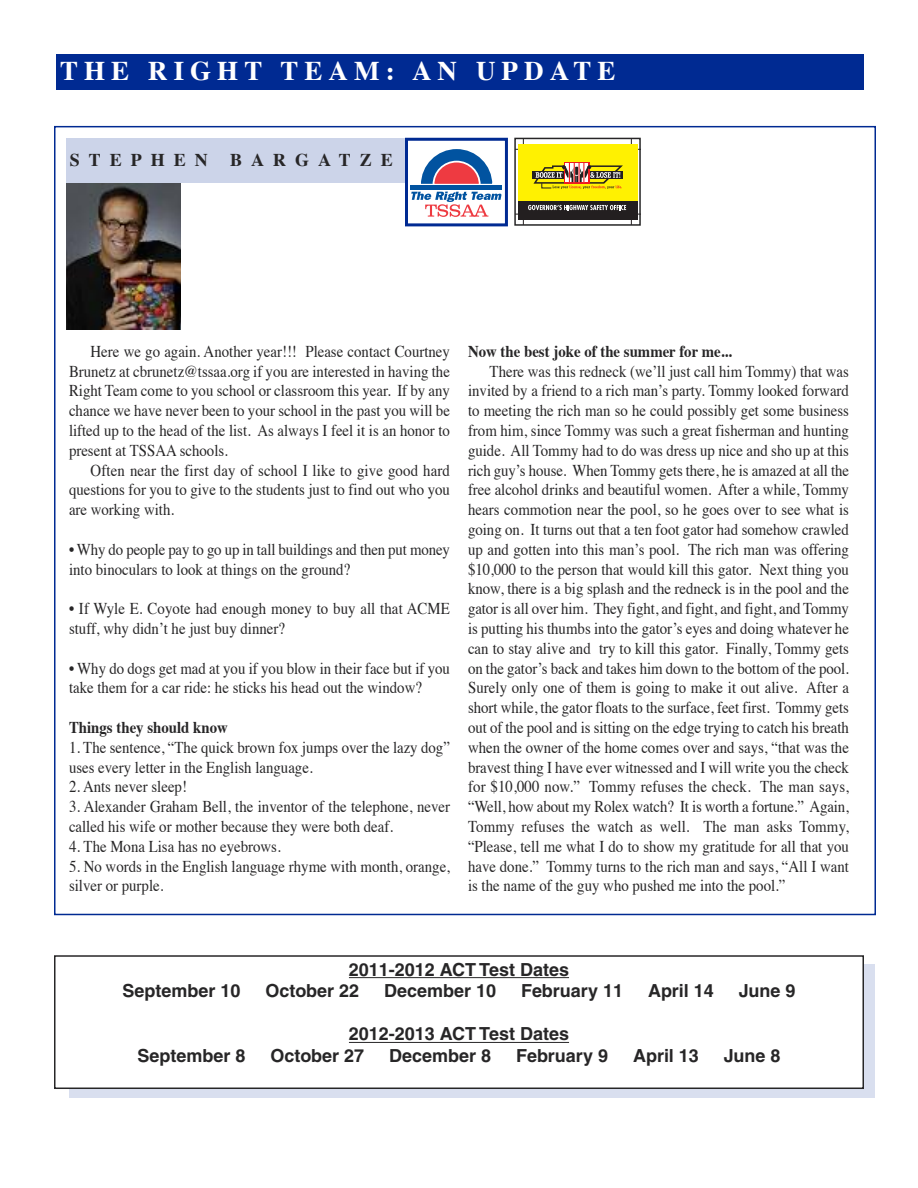
<style>
.page{position:relative;width:918px;height:1188px;background:#fff}
.page>*{position:absolute;margin:0;border:0;box-sizing:border-box;transform-origin:0 0}
.t1{font:700 27px "Times";letter-spacing:.225em;color:#fff}
.t2{font:700 18px "Helvetica";color:#272627}
.t3{font:700 18px "Times";letter-spacing:.5em;color:#272627}
.t4{font:16.5px/19.8px "Times";color:#272627;scale:.9 1}
.t5{font:700 16.5px "Times";color:#272627;scale:.9 1}
</style>
<div class="page">
<div style="left:56px;top:54px;width:808px;height:36px;background:#002a92"></div>
<img style="left:66px;top:183px;width:115px;height:147px">
<div style="left:66px;top:138px;width:339px;height:44px;background:#ccd4e9"></div>
<div style="left:69px;top:964px;width:806px;height:133px;background:#d9dfef"></div>
<div style="left:55px;top:956px;width:808px;height:132px;background:#fff"></div>
<div style="left:54px;top:955px;width:810px;height:134px;border:2px solid #272627"></div>
<hr style="left:349px;top:977px;width:220px;height:1px;background:#272627">
<hr style="left:349px;top:1042px;width:220px;height:1px;background:#272627">
<svg style="left:411px;top:149px;width:91px;height:68px"></svg>
<div style="left:405px;top:138px;width:103px;height:88px;border:3px solid #002a92"></div>
<hr style="left:515px;top:149px;width:125px;height:1px;background:#231f20">
<hr style="left:515px;top:214px;width:125px;height:1px;background:#231f20">
<hr style="left:523px;top:139px;width:1px;height:86px;background:#231f20">
<hr style="left:631px;top:139px;width:1px;height:86px;background:#231f20">
<div style="left:518px;top:144px;width:119px;height:58px;background:#fff101"></div>
<div style="left:518px;top:201px;width:119px;height:19px;background:#231f20"></div>
<div style="left:532px;top:171px;width:90px;height:8px;background:#231f20"></div>
<div style="left:564px;top:162px;width:25px;height:22px;background:#ee1d23"></div>
<svg style="left:533px;top:163px;width:90px;height:26px"></svg>
<svg style="left:528px;top:205px;width:98px;height:5px"></svg>
<div style="left:514px;top:138px;width:127px;height:88px;border:2px solid #272627"></div>
<h1 class="t1" style="left:60px;top:60px;width:557px">THE RIGHT TEAM: AN UPDATE</h1>
<p class="t3" style="left:70px;top:152px;width:140px">STEPHEN</p>
<p class="t3" style="left:230px;top:152px;width:164px">BARGATZE</p>
<p class="t4" style="left:69px;top:343px;width:425px;text-align:justify;text-indent:22px">Here we go again. Another year!!! Please contact Courtney Brunetz at cbrunetz@tssaa.org if you are interested in having the Right Team come to you school or classroom this year. If by any chance we have never been to your school in the past you will be lifted up to the head of the list. As always I feel it is an honor to present at TSSAA schools.</p>
<p class="t4" style="left:69px;top:462px;width:425px;text-align:justify;text-indent:22px">Often near the first day of school I like to give good hard questions for you to give to the students just to find out who you are working with.</p>
<p class="t4" style="left:69px;top:541px;width:425px">• Why do people pay to go up in tall buildings and then put money into binoculars to look at things on the ground?</p>
<p class="t4" style="left:69px;top:600px;width:425px">• If Wyle E. Coyote had enough money to buy all that ACME stuff, why didn’t he just buy dinner?</p>
<p class="t4" style="left:69px;top:660px;width:425px">• Why do dogs get mad at you if you blow in their face but if you take them for a car ride: he sticks his head out the window?</p>
<p class="t5" style="left:69px;top:721px;width:178px">Things they should know</p>
<p class="t4" style="left:69px;top:739px;width:425px">1. The sentence, “The quick brown fox jumps over the lazy dog” uses every letter in the English language.</p>
<p class="t4" style="left:69px;top:778px;width:133px">2. Ants never sleep!</p>
<p class="t4" style="left:69px;top:798px;width:425px">3. Alexander Graham Bell, the inventor of the telephone, never called his wife or mother because they were both deaf.</p>
<p class="t4" style="left:69px;top:838px;width:237px">4. The Mona Lisa has no eyebrows.</p>
<p class="t4" style="left:69px;top:858px;width:425px">5. No words in the English language rhyme with month, orange, silver or purple.</p>
<p class="t5" style="left:468px;top:344px;width:295px">Now the best joke of the summer for me...</p>
<p class="t4" style="left:468px;top:363px;width:425px;text-align:justify;text-indent:22px">There was this redneck (we’ll just call him Tommy) that was invited by a friend to a rich man’s party. Tommy looked forward to meeting the rich man so he could possibly get some business from him, since Tommy was such a great fisherman and hunting guide. All Tommy had to do was dress up nice and sho up at this rich guy’s house. When Tommy gets there, he is amazed at all the free alcohol drinks and beautiful women. After a while, Tommy hears commotion near the pool, so he goes over to see what is going on. It turns out that a ten foot gator had somehow crawled up and gotten into this man’s pool. The rich man was offering $10,000 to the person that would kill this gator. Next thing you know, there is a big splash and the redneck is in the pool and the gator is all over him. They fight, and fight, and fight, and Tommy is putting his thumbs into the gator’s eyes and doing whatever he can to stay alive and try to kill this gator. Finally, Tommy gets on the gator’s back and takes him down to the bottom of the pool.<br>Surely only one of them is going to make it out alive. After a short while, the gator floats to the surface, feet first. Tommy gets out of the pool and is sitting on the edge trying to catch his breath when the owner of the home comes over and says, “that was the bravest thing I have ever witnessed and I will write you the check for $10,000 now.” Tommy refuses the check. The man says, “Well, how about my Rolex watch? It is worth a fortune.” Again, Tommy refuses the watch as well. The man asks Tommy, “Please, tell me what I do to show my gratitude for all that you have done.” Tommy turns to the rich man and says, “All I want is the name of the guy who pushed me into the pool.”</p>
<p class="t2" style="left:349px;top:963px;width:222px">2011-2012 ACT Test Dates</p>
<p class="t2" style="left:123px;top:984px;width:119px">September 10</p>
<p class="t2" style="left:265px;top:984px;width:95px">October 22</p>
<p class="t2" style="left:384px;top:984px;width:113px">December 10</p>
<p class="t2" style="left:521px;top:984px;width:104px">February 11</p>
<p class="t2" style="left:648px;top:984px;width:67px">April 14</p>
<p class="t2" style="left:739px;top:984px;width:58px">June 9</p>
<p class="t2" style="left:349px;top:1028px;width:222px">2012-2013 ACT Test Dates</p>
<p class="t2" style="left:138px;top:1049px;width:109px">September 8</p>
<p class="t2" style="left:270px;top:1049px;width:95px">October 27</p>
<p class="t2" style="left:389px;top:1049px;width:103px">December 8</p>
<p class="t2" style="left:516px;top:1049px;width:94px">February 9</p>
<p class="t2" style="left:633px;top:1049px;width:67px">April 13</p>
<p class="t2" style="left:724px;top:1049px;width:58px">June 8</p>
</div>
